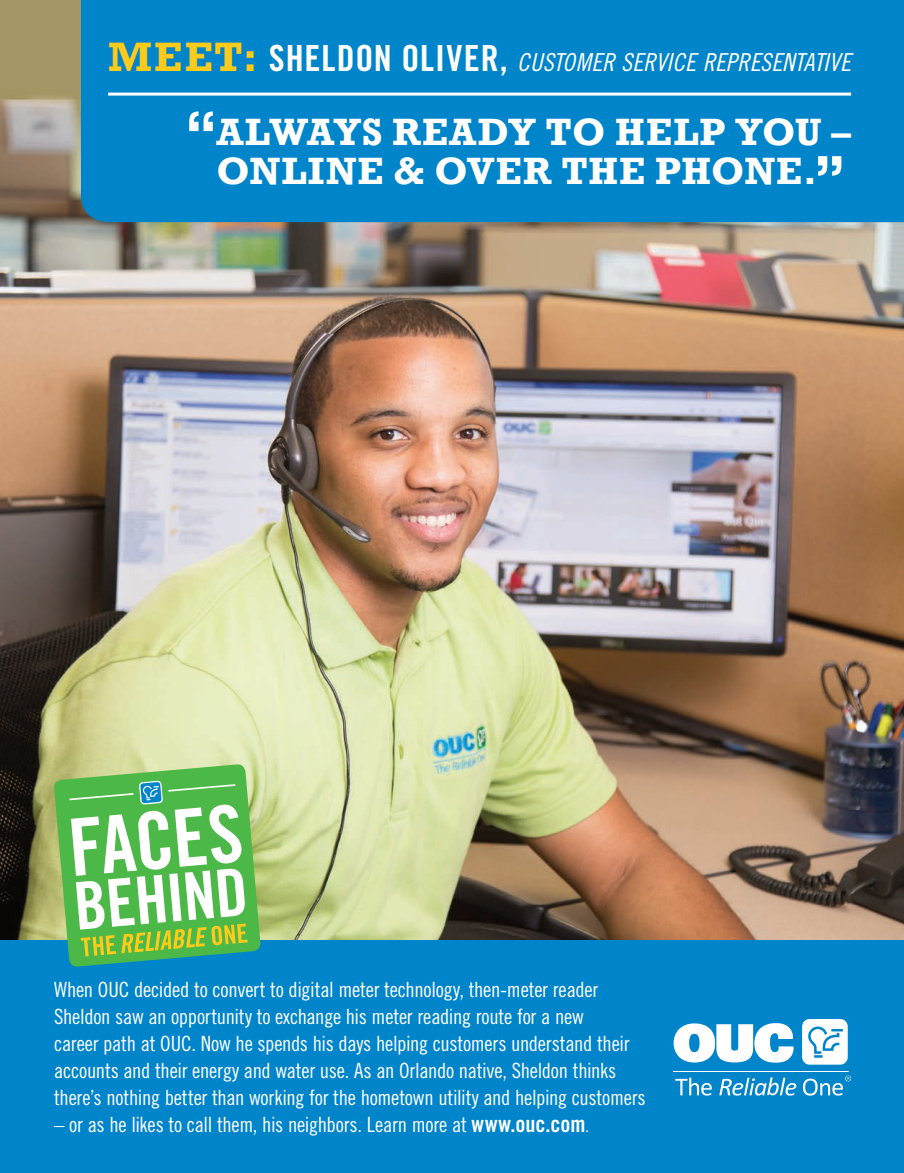
<style>
.page{position:relative;width:904px;height:1173px;background:#fff}
.page>*{position:absolute;margin:0;border:0;box-sizing:border-box;transform-origin:0 0}
.t1{font:700 57px "Rockwell";color:#fff}
.t2{font:700 39px/39px "Rockwell";letter-spacing:.02em;color:#fff}
.t3{font:24.75px "Trade Gothic LT Std Cn 18 Obl";letter-spacing:.005em;color:#fff}
.t4{font:21px/27px "Trade Gothic LT Std Cn 18";letter-spacing:-.015em;color:#fff}
.s1{font-family:"Rockwell";font-weight:700;font-size:42.15px;color:#fecb1b}
.s2{font-family:"Trade Gothic LT Std Bd Cn 20";font-size:36px}
.s3{font-size:57px}
.s4{font-family:"Trade Gothic LT Std Bd Cn 20";font-size:22.5px}
.s5{font-size:18px}
</style>
<div class="page">
<img style="left:0;top:0;width:903px;height:940px">
<div style="left:0;top:940px;width:903px;height:232px;background:#0084ca"></div>
<svg style="left:673px;top:1023px;width:120px;height:40px"></svg>
<svg style="left:802px;top:1019px;width:45px;height:45px;background:#d5ebf6"></svg>
<hr style="left:672px;top:1071px;width:176px;height:1px;background:#fff">
<svg style="left:675px;top:1075px;width:176px;height:20px"></svg>
<div style="left:81px;top:0;width:822px;height:222px;background:#0084ca"></div>
<hr style="left:108px;top:93px;width:743px;height:3px;background:#fff">
<svg style="left:53px;top:763px;width:208px;height:204px"></svg>
<svg style="left:68px;top:780px;width:180px;height:176px"></svg>
<p class="t3" style="left:108px;top:48px;width:744px"><span class="s1">MEET:</span> <span class="s2">SHELDON OLIVER,</span> CUSTOMER SERVICE REPRESENTATIVE</p>
<p class="t1" style="left:184px;top:96px;width:35px">“</p>
<p class="t2" style="left:216px;top:113px;width:636px">ALWAYS READY TO HELP YOU –<br>ONLINE &amp; OVER THE PHONE.<span class="s3">”</span></p>
<p class="t4" style="left:54px;top:976px;width:593px">When OUC decided to convert to digital meter technology, then-meter reader Sheldon saw an opportunity to exchange his meter reading route for a new<br>career path at OUC. Now he spends his days helping customers understand their accounts and their energy and water use. As an Orlando native, Sheldon thinks there’s nothing better than working for the hometown utility and helping customers</p>
<p class="t4" style="left:54px;top:1111px;width:536px">– or as he likes to call them, his neighbors. Learn more at <span class="s4">www.ouc.com</span><span class="s5">.</span></p>
</div>
